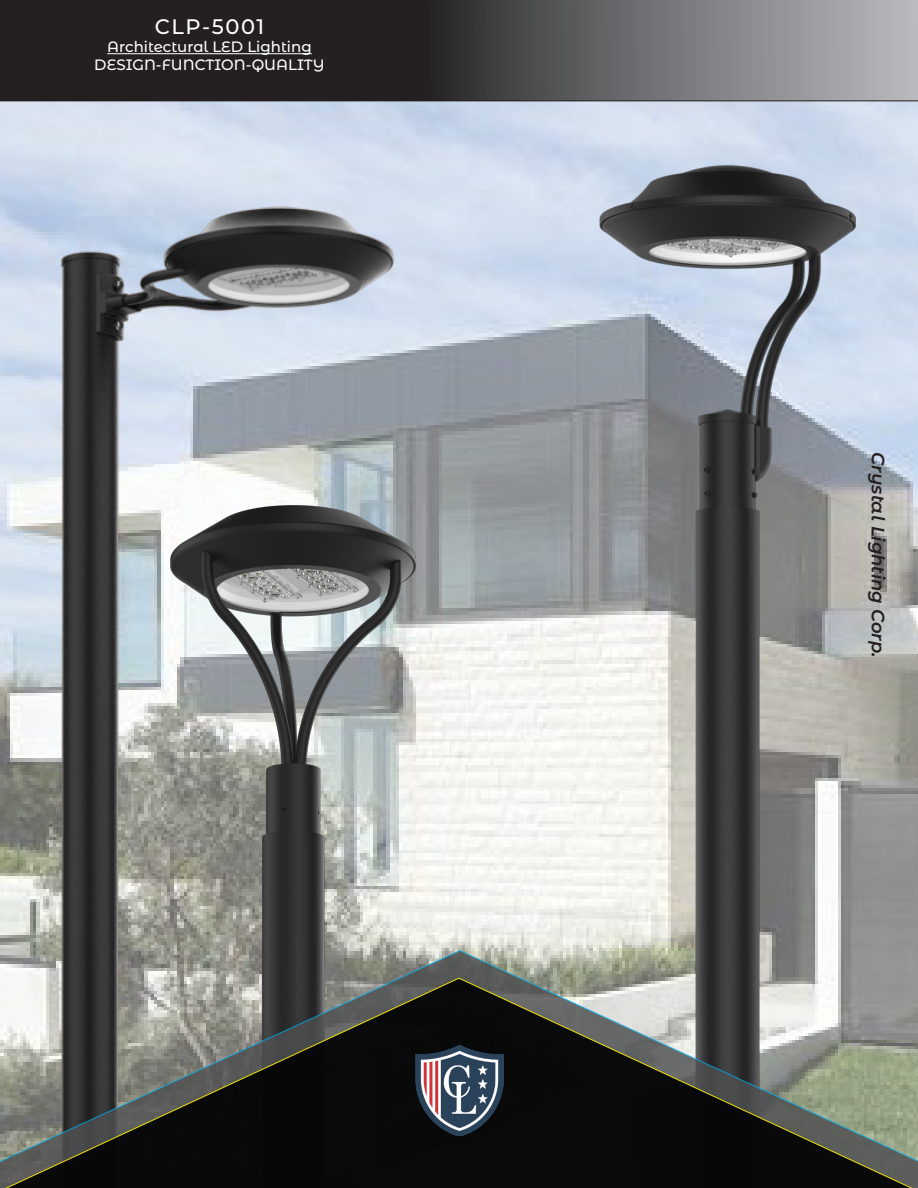
<style>
.page{position:relative;width:918px;height:1188px;background:#fff}
.page>*{position:absolute;margin:0;border:0;box-sizing:border-box;transform-origin:0 0}
.t1{font:500 21px "Montserrat Alternates";letter-spacing:.075em;color:#fff}
.t2{font:italic 600 18px "Montserrat Alternates";color:#231f20}
.t3{font:500 15px "Montserrat Alternates";color:#fff}
</style>
<div class="page">
<img style="left:0;top:101px;width:918px;height:849px">
<img style="left:558px;top:145px;width:314px;height:805px">
<img style="left:6px;top:123px;width:404px;height:827px">
<img style="left:116px;top:465px;width:329px;height:485px">
<svg style="left:0;top:0;width:918px;height:101px;background:#4e4d4e"></svg>
<svg style="left:0;top:950px;width:918px;height:28px;background:#878a83"></svg>
<svg style="left:0;top:978px;width:918px;height:210px;background:#484a45"></svg>
<img style="left:415px;top:1045px;width:88px;height:91px">
<hr style="left:107px;top:53px;width:205px;height:1px;background:#fff">
<p class="t1" style="left:155px;top:12px;width:111px">CLP-5001</p>
<p class="t3" style="left:107px;top:36px;width:206px">Architectural LED Lighting</p>
<p class="t3" style="left:94px;top:54px;width:232px">DESIGN-FUNCTION-QUALITY</p>
<p class="t2" style="left:891px;top:452px;width:206px;rotate:90deg">Crystal Lighting Corp.</p>
</div>
